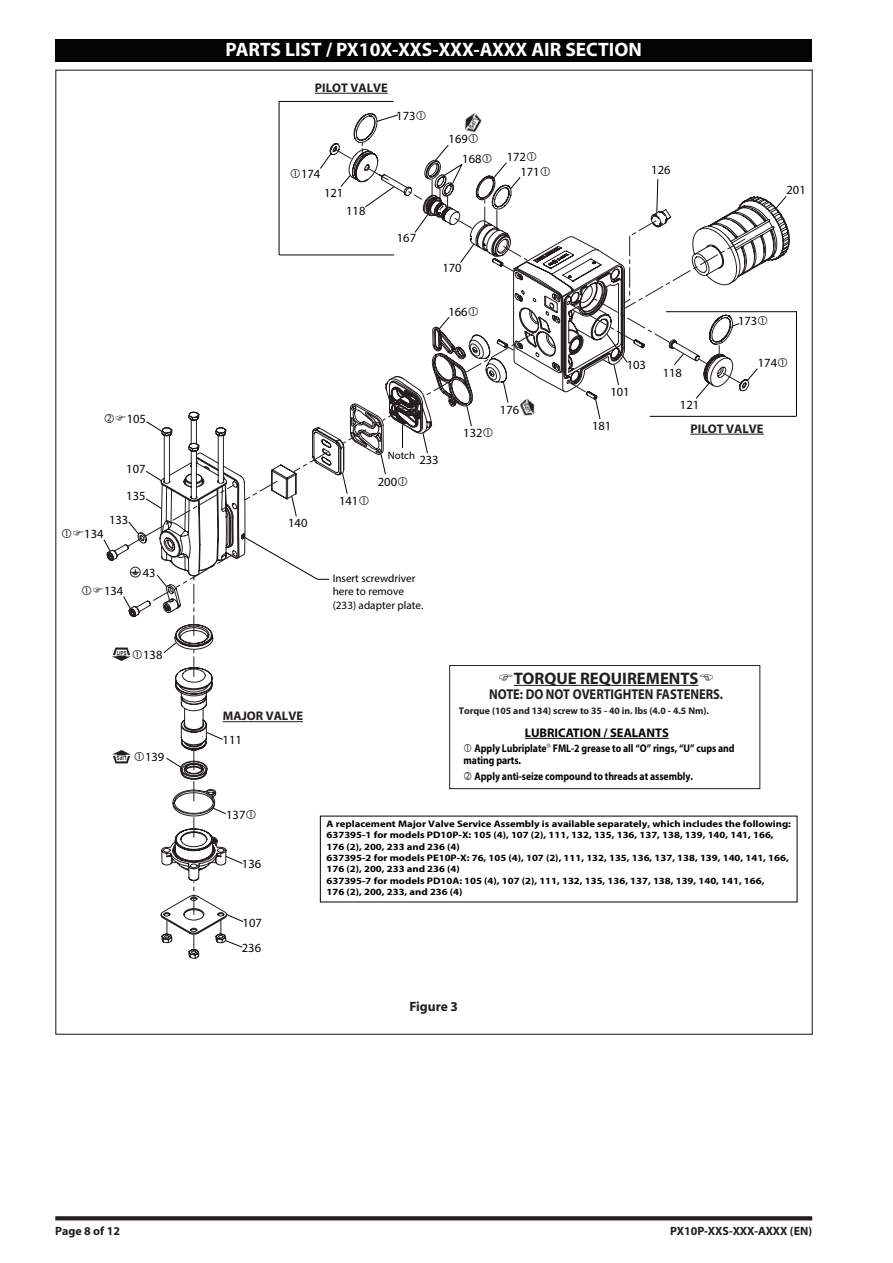
<style>
.page{position:relative;width:893px;height:1263px;background:#fff}
.page>*{position:absolute;margin:0;border:0;box-sizing:border-box;transform-origin:0 0}
.Heading_reverse_bold{font:700 19.5px "Myriad Pro";color:#fff}
.t1{font:700 16.65px "Myriad Pro";color:#232020}
.t2{font:700 14.4px "Myriad Pro";color:#232020;scale:.87 1}
.Graphic_Text{font:700 13.5px "Myriad Pro";color:#231f20}
.t3{font:12.6px/19.2px "Myriad Pro";color:#050504}
.t4{font:700 12.6px "Myriad Pro";color:#231f20}
.t5{font:700 12.6px "Myriad Pro";color:#040503}
.t6{font:700 12px "Myriad Pro";color:#231f20}
.t7{font:700 11.1px/11.7px "Myriad Pro";letter-spacing:-.005em;color:#040503;scale:.87 1}
.t8{font:11.1px/13.4px "Myriad Pro";color:#000}
.t9{font:10.65px "Myriad Pro";color:#000}
.t10{font:700 9.75px "Myriad Pro";color:#231f20}
.t11{font:700 9.45px/11.4px "Myriad Pro";color:#000;scale:1.13 1}
</style>
<div class="page">
<svg style="left:55px;top:1216px;width:757px;height:4px;background:#2e2b2c"></svg>
<div style="left:55px;top:40px;width:757px;height:22px;background:#030303"></div>
<hr style="left:279px;top:101px;width:1px;height:154px;background:#050504">
<hr style="left:279px;top:101px;width:115px;height:1px;background:#050504">
<hr style="left:315px;top:93px;width:73px;height:1px;background:#231f20">
<svg style="left:225px;top:940px;width:18px;height:8px"></svg>
<hr style="left:796px;top:311px;width:1px;height:105px;background:#050504">
<hr style="left:650px;top:416px;width:146px;height:1px;background:#050504">
<hr style="left:666px;top:311px;width:130px;height:1px;background:#050504">
<svg style="left:103px;top:111px;width:686px;height:811px"></svg>
<p class="Heading_reverse_bold" style="left:226px;top:37px;width:418px">PARTS LIST / PX10X-XXS-XXX-AXXX AIR SECTION</p>
<p class="t3" style="left:127px;top:409px;width:21px">105</p>
<p class="t3" style="left:126px;top:459px;width:21px">107</p>
<p class="t3" style="left:126px;top:486px;width:21px">135</p>
<p class="t3" style="left:109px;top:509px;width:21px">133</p>
<p class="t3" style="left:84px;top:524px;width:21px">134</p>
<p class="t3" style="left:104px;top:581px;width:21px">134</p>
<p class="t3" style="left:143px;top:563px;width:14px">43</p>
<p class="t3" style="left:143px;top:645px;width:21px">138</p>
<p class="t3" style="left:145px;top:747px;width:21px">139</p>
<p class="t4" style="left:315px;top:80px;width:74px">PILOT VALVE</p>
<p class="t3" style="left:396px;top:106px;width:21px">173</p>
<p class="t3" style="left:301px;top:164px;width:21px">174</p>
<p class="t3" style="left:324px;top:182px;width:21px">121</p>
<p class="t3" style="left:346px;top:201px;width:21px">118</p>
<p class="t3" style="left:397px;top:228px;width:21px">167</p>
<p class="t3" style="left:462px;top:129px;width:21px;text-indent:-14px">169<br>168</p>
<p class="t3" style="left:507px;top:147px;width:21px">172</p>
<p class="t3" style="left:520px;top:162px;width:21px">171</p>
<p class="t3" style="left:442px;top:258px;width:21px">170</p>
<p class="t3" style="left:448px;top:302px;width:21px">166</p>
<p class="t3" style="left:288px;top:513px;width:21px">140</p>
<p class="t9" style="left:388px;top:449px;width:29px">Notch</p>
<p class="t3" style="left:419px;top:450px;width:21px">233</p>
<p class="t3" style="left:339px;top:490px;width:21px">141</p>
<p class="t3" style="left:378px;top:472px;width:21px">200</p>
<p class="t8" style="left:333px;top:571px;width:92px">Insert screwdriver here to remove (233) adapter plate.</p>
<p class="t3" style="left:463px;top:423px;width:21px">132</p>
<p class="t3" style="left:500px;top:399px;width:21px">176</p>
<p class="t3" style="left:651px;top:160px;width:21px">126</p>
<p class="t3" style="left:786px;top:180px;width:21px">201</p>
<p class="t3" style="left:627px;top:355px;width:21px">103</p>
<p class="t3" style="left:610px;top:382px;width:21px">101</p>
<p class="t3" style="left:592px;top:416px;width:21px">181</p>
<p class="t3" style="left:663px;top:363px;width:21px">118</p>
<p class="t3" style="left:680px;top:395px;width:21px">121</p>
<p class="t3" style="left:738px;top:311px;width:21px">173</p>
<p class="t3" style="left:758px;top:353px;width:21px">174</p>
<p class="t4" style="left:690px;top:420px;width:74px">PILOT VALVE</p>
<p class="t4" style="left:223px;top:708px;width:82px">MAJOR VALVE</p>
<p class="t3" style="left:223px;top:730px;width:21px">111</p>
<p class="t1" style="left:514px;top:667px;width:186px">TORQUE REQUIREMENTS</p>
<p class="t2" style="left:489px;top:685px;width:271px">NOTE: DO NOT OVERTIGHTEN FASTENERS.</p>
<p class="t5" style="left:525px;top:725px;width:145px">LUBRICATION / SEALANTS</p>
<p class="t10" style="left:459px;top:704px;width:252px">Torque (105 and 134) screw to 35 - 40 in. lbs (4.0 - 4.5 Nm).</p>
<p class="t7" style="left:464px;top:742px;width:313px;text-indent:11px">Apply Lubriplate➔ FML-2 grease to all “O” rings, “U” cups and mating parts.</p>
<p class="t3" style="left:226px;top:805px;width:21px">137</p>
<p class="t3" style="left:242px;top:854px;width:21px">136</p>
<p class="t3" style="left:242px;top:909px;width:22px;line-height:25.5px">107<br>236</p>
<p class="t7" style="left:474px;top:770px;width:253px">Apply anti-seize compound to threads at assembly.</p>
<p class="t11" style="left:327px;top:818px;width:413px">A replacement Major Valve Service Assembly is available separately, which includes the following:<br>637395-1 for models PD10P-X: 105 (4), 107 (2), 111, 132, 135, 136, 137, 138, 139, 140, 141, 166, 176 (2), 200, 233 and 236 (4)<br>637395-2 for models PE10P-X: 76, 105 (4), 107 (2), 111, 132, 135, 136, 137, 138, 139, 140, 141, 166, 176 (2), 200, 233 and 236 (4)<br>637395-7 for models PD10A: 105 (4), 107 (2), 111, 132, 135, 136, 137, 138, 139, 140, 141, 166,<br>176 (2), 200, 233, and 236 (4)</p>
<p class="Graphic_Text" style="left:409px;top:998px;width:50px">Figure 3</p>
<p class="t6" style="left:55px;top:1223px;width:66px">Page 8 of 12</p>
<p class="t6" style="left:670px;top:1223px;width:144px">PX10P-XXS-XXX-AXXX (EN)</p>
</div>
